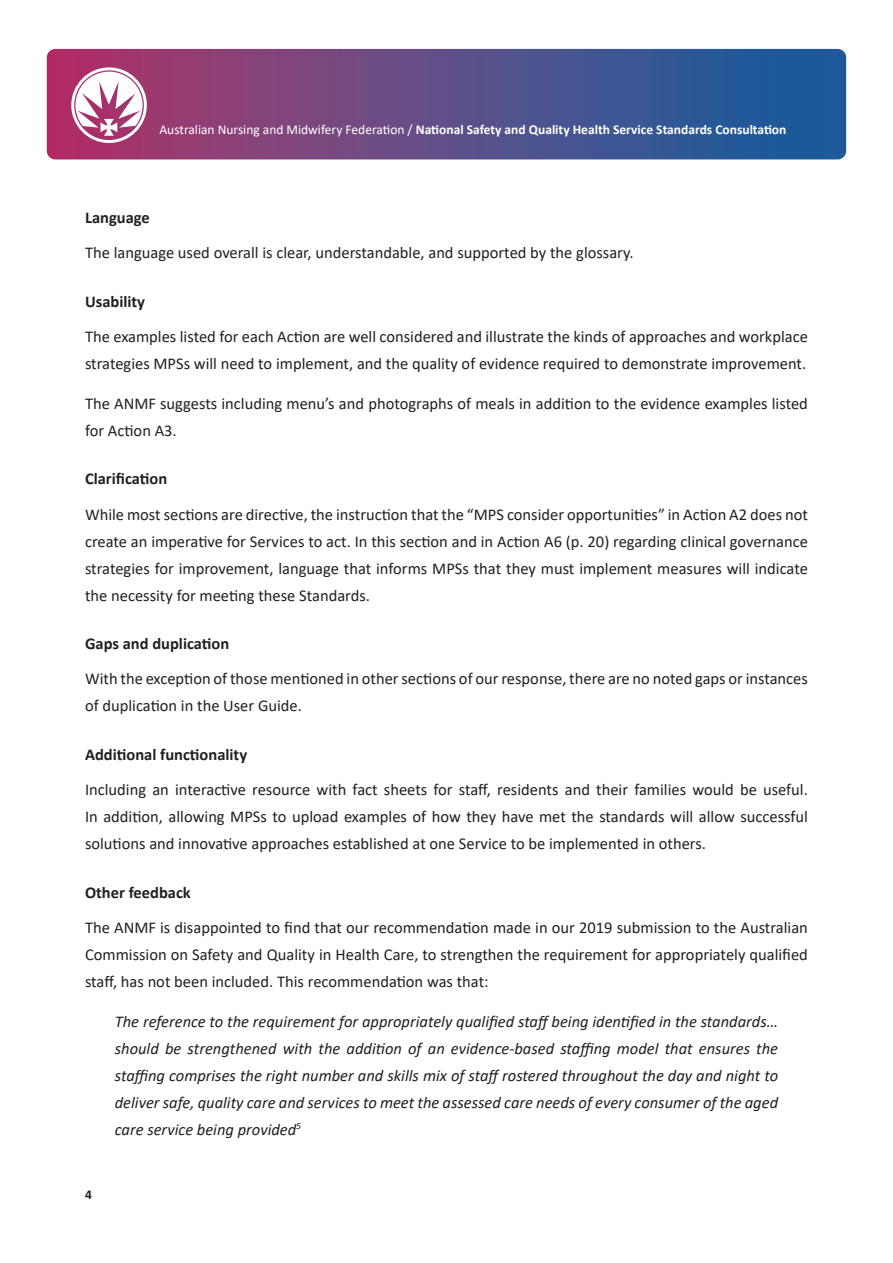
<style>
.page{position:relative;width:893px;height:1263px;background:#fff}
.page>*{position:absolute;margin:0;border:0;box-sizing:border-box;transform-origin:0 0}
.Contents_text{font:16.5px/27px "Calibri";color:#231f20}
.Contents_text-2{font:italic 16.5px/27px "Calibri";color:#231f20;text-align:justify}
.Contents_text-3{font:700 16.5px "Calibri";color:#231f20}
.t1{font:700 13.5px "Calibri";color:#fff}
.t2{font:700 13.5px "Calibri";color:#231f20}
.s1{font-weight:400}
</style>
<div class="page">
<div style="left:47px;top:49px;width:799px;height:110px;background:linear-gradient(to right,#b03569,#1061a2);border-radius:9px"></div>
<svg style="left:71px;top:67px;width:76px;height:76px"></svg>
<p class="t1" style="left:159px;top:120px;width:628px"><span class="s1">Australian Nursing and Midwifery Federation /</span> National Safety and Quality Health Service Standards Consultation</p>
<p class="Contents_text-3" style="left:85px;top:206px;width:66px">Language</p>
<p class="Contents_text" style="left:85px;top:239px;width:550px">The language used overall is clear, understandable, and supported by the glossary.</p>
<p class="Contents_text-3" style="left:85px;top:289px;width:62px">Usability</p>
<p class="Contents_text" style="left:85px;top:323px;width:724px">The examples listed for each Action are well considered and illustrate the kinds of approaches and workplace strategies MPSs will need to implement, and the quality of evidence required to demonstrate improvement.</p>
<p class="Contents_text" style="left:85px;top:389px;width:724px">The ANMF suggests including menu’s and photographs of meals in addition to the evidence examples listed for Action A3.</p>
<p class="Contents_text-3" style="left:85px;top:467px;width:84px">Clarification</p>
<p class="Contents_text" style="left:85px;top:500px;width:724px;text-align:justify">While most sections are directive, the instruction that the “MPS consider opportunities” in Action A2 does not create an imperative for Services to act. In this section and in Action A6 (p. 20) regarding clinical governance strategies for improvement, language that informs MPSs that they must implement measures will indicate the necessity for meeting these Standards.</p>
<p class="Contents_text-3" style="left:85px;top:632px;width:146px">Gaps and duplication</p>
<p class="Contents_text" style="left:85px;top:665px;width:724px">With the exception of those mentioned in other sections of our response, there are no noted gaps or instances of duplication in the User Guide.</p>
<p class="Contents_text-3" style="left:85px;top:743px;width:164px">Additional functionality</p>
<p class="Contents_text" style="left:85px;top:776px;width:724px;text-align:justify">Including an interactive resource with fact sheets for staff, residents and their families would be useful.<br>In addition, allowing MPSs to upload examples of how they have met the standards will allow successful solutions and innovative approaches established at one Service to be implemented in others.</p>
<p class="Contents_text-3" style="left:85px;top:880px;width:107px">Other feedback</p>
<p class="Contents_text" style="left:85px;top:914px;width:724px;text-align:justify">The ANMF is disappointed to find that our recommendation made in our 2019 submission to the Australian Commission on Safety and Quality in Health Care, to strengthen the requirement for appropriately qualified staff, has not been included. This recommendation was that:</p>
<p class="Contents_text-2" style="left:115px;top:1007px;width:665px">The reference to the requirement for appropriately qualified staff being identified in the standards… should be strengthened with the addition of an evidence-based staffing model that ensures the staffing comprises the right number and skills mix of staff rostered throughout the day and night to deliver safe, quality care and services to meet the assessed care needs of every consumer of the aged care service being provided<sup>5</sup></p>
<p class="t2" style="left:85px;top:1185px;width:8px">4</p>
</div>
